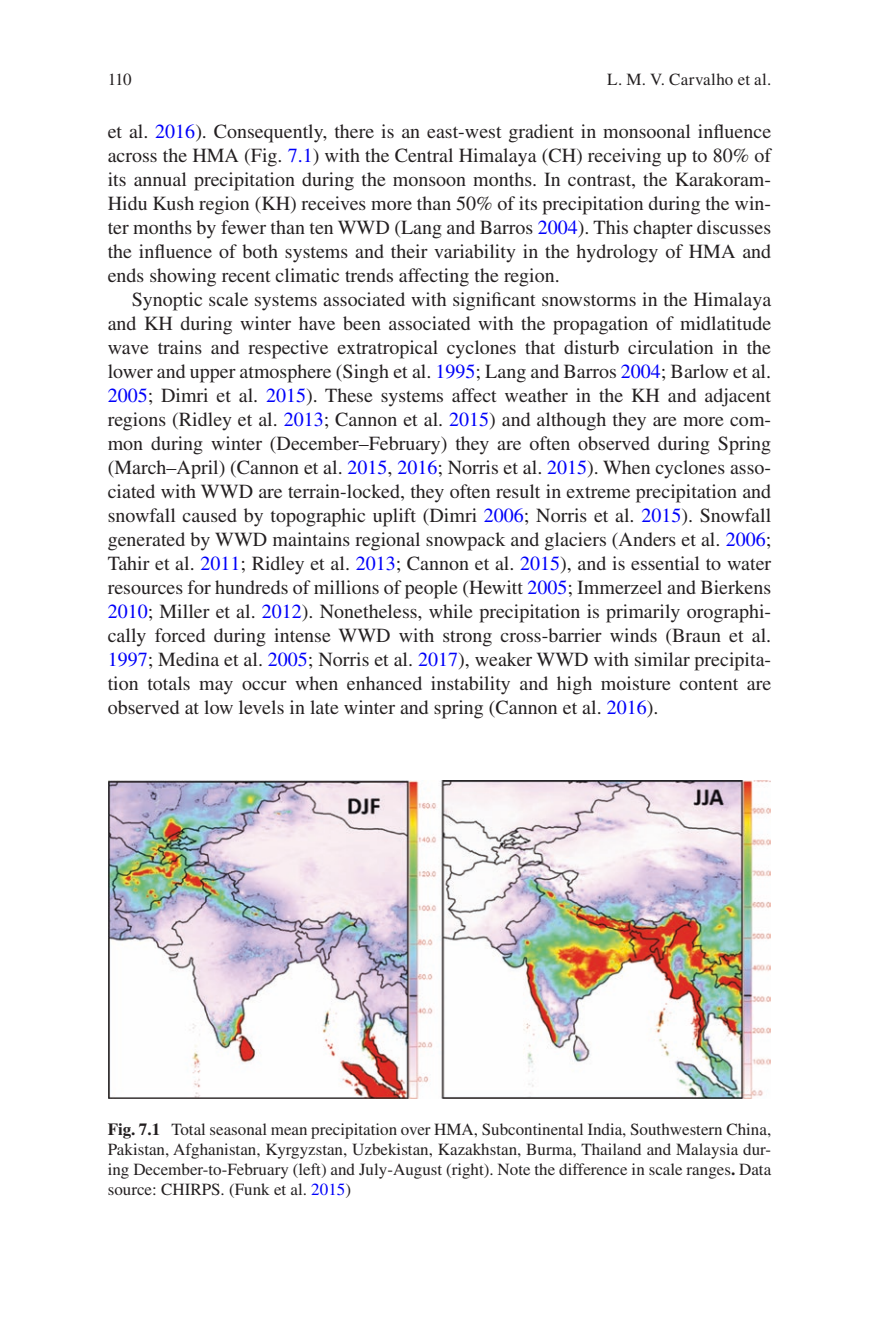
<style>
.page{position:relative;width:879px;height:1333px;background:#fff}
.page>*{position:absolute;margin:0;border:0;box-sizing:border-box;transform-origin:0 0}
.t1{font:20px/24px "Dxvpkt Times LT Std";color:#231f20;text-align:justify}
.t2{font:17px/20px "Dxvpkt Times LT Std";color:#231f20;text-align:justify}
.t3{font:17px "Xtfljg Times LT Std";letter-spacing:.025em;color:#231f20}
.s1{color:#0000fa}
.s2{font-family:"Nmbbwp Times LT Std";font-weight:700}
</style>
<div class="page">
<img style="left:108px;top:780px;width:662px;height:318px">
<p class="t3" style="left:607px;top:70px;width:165px">L. M. V. Carvalho et al.</p>
<p class="t2" style="left:108px;top:69px;width:25px">110</p>
<p class="t1" style="left:108px;top:119px;width:665px">et al. <span class="s1">2016</span>). Consequently, there is an east-west gradient in monsoonal influence across the HMA (Fig. <span class="s1">7.1</span>) with the Central Himalaya (CH) receiving up to 80% of its annual precipitation during the monsoon months. In contrast, the Karakoram-Hidu Kush region (KH) receives more than 50% of its precipitation during the win&shy;ter months by fewer than ten WWD (Lang and Barros <span class="s1">2004</span>). This chapter discusses the influence of both systems and their variability in the hydrology of HMA and ends showing recent climatic trends affecting the region.</p>
<p class="t1" style="left:108px;top:287px;width:665px;text-indent:24px">Synoptic scale systems associated with significant snowstorms in the Himalaya and KH during winter have been associated with the propagation of midlatitude wave trains and respective extratropical cyclones that disturb circulation in the lower and upper atmosphere (Singh et al. <span class="s1">1995</span>; Lang and Barros <span class="s1">2004</span>; Barlow et al.<br><span class="s1">2005</span>; Dimri et al. <span class="s1">2015</span>). These systems affect weather in the KH and adjacent regions (Ridley et al. <span class="s1">2013</span>; Cannon et al. <span class="s1">2015</span>) and although they are more com&shy;mon during winter (December–February) they are often observed during Spring (March–April) (Cannon et al. <span class="s1">2015</span>, <span class="s1">2016</span>; Norris et al. <span class="s1">2015</span>). When cyclones asso&shy;ciated with WWD are terrain-locked, they often result in extreme precipitation and snowfall caused by topographic uplift (Dimri <span class="s1">2006</span>; Norris et al. <span class="s1">2015</span>). Snowfall generated by WWD maintains regional snowpack and glaciers (Anders et al. <span class="s1">2006</span>; Tahir et al. <span class="s1">2011</span>; Ridley et al. <span class="s1">2013</span>; Cannon et al. <span class="s1">2015</span>), and is essential to water resources for hundreds of millions of people (Hewitt <span class="s1">2005</span>; Immerzeel and Bierkens <span class="s1">2010</span>; Miller et al. <span class="s1">2012</span>). Nonetheless, while precipitation is primarily orographi&shy;cally forced during intense WWD with strong cross-barrier winds (Braun et al.<br><span class="s1">1997</span>; Medina et al. <span class="s1">2005</span>; Norris et al. <span class="s1">2017</span>), weaker WWD with similar precipita&shy;tion totals may occur when enhanced instability and high moisture content are observed at low levels in late winter and spring (Cannon et al. <span class="s1">2016</span>).</p>
<p class="t2" style="left:108px;top:1118px;width:665px"><span class="s2">Fig. 7.1</span> Total seasonal mean precipitation over HMA, Subcontinental India, Southwestern China, Pakistan, Afghanistan, Kyrgyzstan, Uzbekistan, Kazakhstan, Burma, Thailand and Malaysia dur&shy;ing December-to-February (left) and July-August (right). Note the difference in scale ranges<span class="s2">.</span> Data source: CHIRPS. (Funk et al. <span class="s1">2015</span>)</p>
</div>
